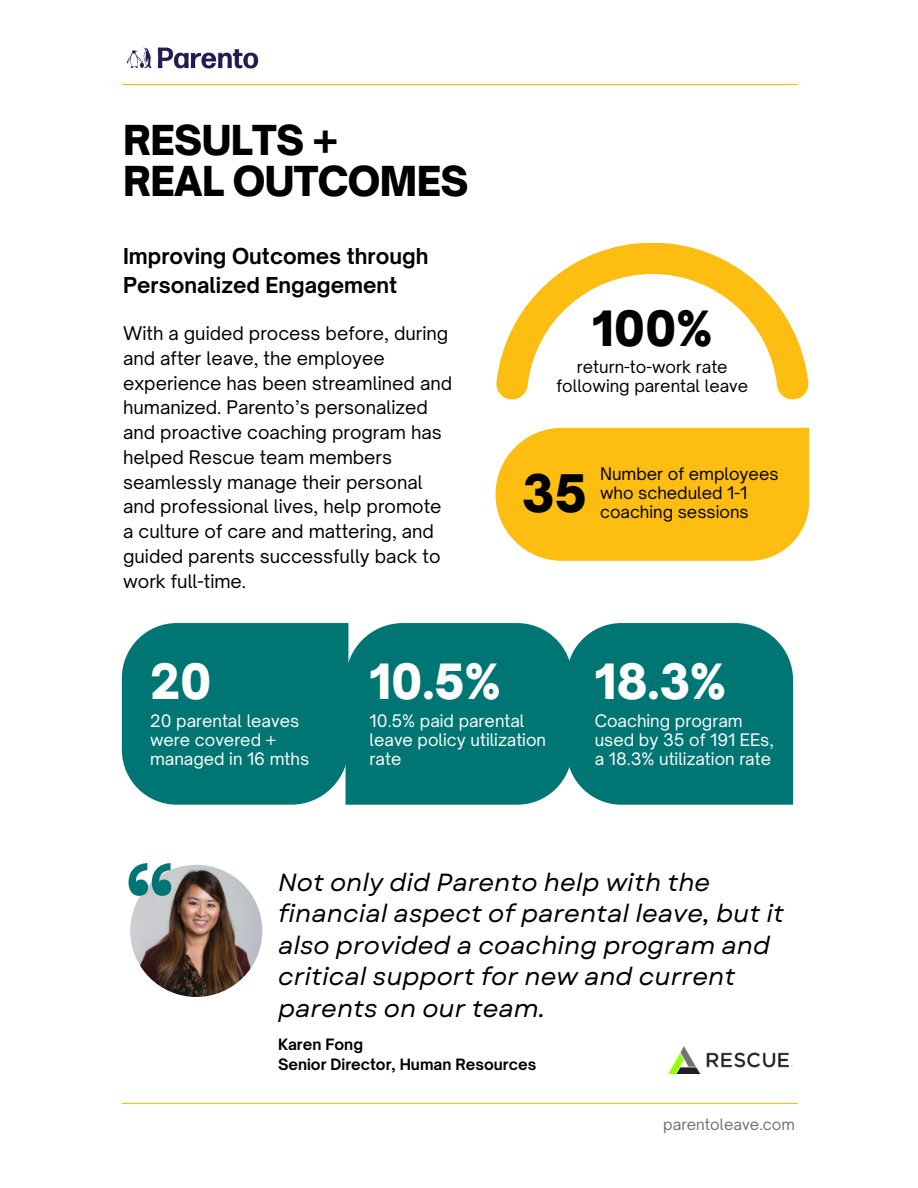
<style>
.page{position:relative;width:918px;height:1188px;background:#fff}
.page>*{position:absolute;margin:0;border:0;box-sizing:border-box;transform-origin:0 0}
.t1{font:700 102.75px "Open Sauce One";color:#007674}
.t2{font:900 49.5px "Open Sauce One";color:#000}
.t3{font:900 46.5px "Open Sauce One";color:#fff}
.t4{font:900 46.5px "Open Sauce One";color:#000}
.t5{font:900 39.45px/41.2px "Open Sauce One";letter-spacing:-.02em;color:#000001}
.t6{font:italic 24.75px/31.5px "Garet";color:#000001}
.t7{font:700 21px/29.2px "Open Sauce One";color:#000001}
.t8{font:18px/24.8px "Open Sauce One";color:#000001}
.t9{font:16.5px/19.2px "Open Sauce One";color:#fff}
.t10{font:16.5px/19.2px "Open Sauce One";color:#000}
.t11{font:16.5px/19.2px "Open Sauce One";color:#000001;text-align:center}
.t12{font:700 15px/20.2px "Open Sauce One";color:#000001}
.t13{font:15px "Open Sauce One";color:#707274}
</style>
<div class="page">
<hr style="left:122px;top:84px;width:676px;height:1px;background:#febd11">
<hr style="left:122px;top:1103px;width:676px;height:1px;background:#febd11">
<img style="left:126px;top:47px;width:133px;height:22px">
<img style="left:130px;top:865px;width:132px;height:132px;border-radius:50%">
<svg style="left:496px;top:243px;width:313px;height:156px"></svg>
<svg style="left:496px;top:428px;width:313px;height:133px;background:#fec120"></svg>
<div style="left:122px;top:623px;width:671px;height:181px;background:#007674"></div>
<img style="left:669px;top:1047px;width:124px;height:27px">
<h3 class="t5" style="left:123px;top:119px;width:347px">RESULTS +<br>REAL OUTCOMES</h3>
<p class="t7" style="left:123px;top:241px;width:307px">Improving Outcomes through<br>Personalized Engagement</p>
<p class="t8" style="left:123px;top:321px;width:331px">With a guided process before, during and after leave, the employee experience has been streamlined and humanized. Parento’s personalized and proactive coaching program has helped Rescue team members seamlessly manage their personal and professional lives, help promote a culture of care and mattering, and guided parents successfully back to work full-time.</p>
<h3 class="t4" style="left:592px;top:300px;width:122px">100%</h3>
<p class="t11" style="left:556px;top:357px;width:193px">return-to-work rate following parental leave</p>
<h2 class="t2" style="left:522px;top:462px;width:67px">35</h2>
<p class="t10" style="left:600px;top:464px;width:180px">Number of employees who scheduled 1-1</p>
<p class="t10" style="left:600px;top:502px;width:150px">coaching sessions</p>
<h3 class="t3" style="left:150px;top:653px;width:63px">20</h3>
<h3 class="t3" style="left:370px;top:653px;width:133px">10.5%</h3>
<h3 class="t3" style="left:595px;top:653px;width:133px">18.3%</h3>
<p class="t9" style="left:150px;top:711px;width:161px">20 parental leaves were covered + managed in 16 mths</p>
<p class="t9" style="left:370px;top:711px;width:178px">10.5% paid parental leave policy utilization rate</p>
<p class="t9" style="left:595px;top:711px;width:181px">Coaching program used by 35 of 191 EEs, a 18.3% utilization rate</p>
<h1 class="t1" style="left:123px;top:840px;width:57px">“</h1>
<h3 class="t6" style="left:278px;top:867px;width:508px">Not only did Parento help with the financial aspect of parental leave, but it also provided a coaching program and critical support for new and current parents on our team.</h3>
<p class="t12" style="left:278px;top:1034px;width:260px">Karen Fong<br>Senior Director, Human Resources</p>
<p class="t13" style="left:663px;top:1115px;width:133px">parentoleave.com</p>
</div>
